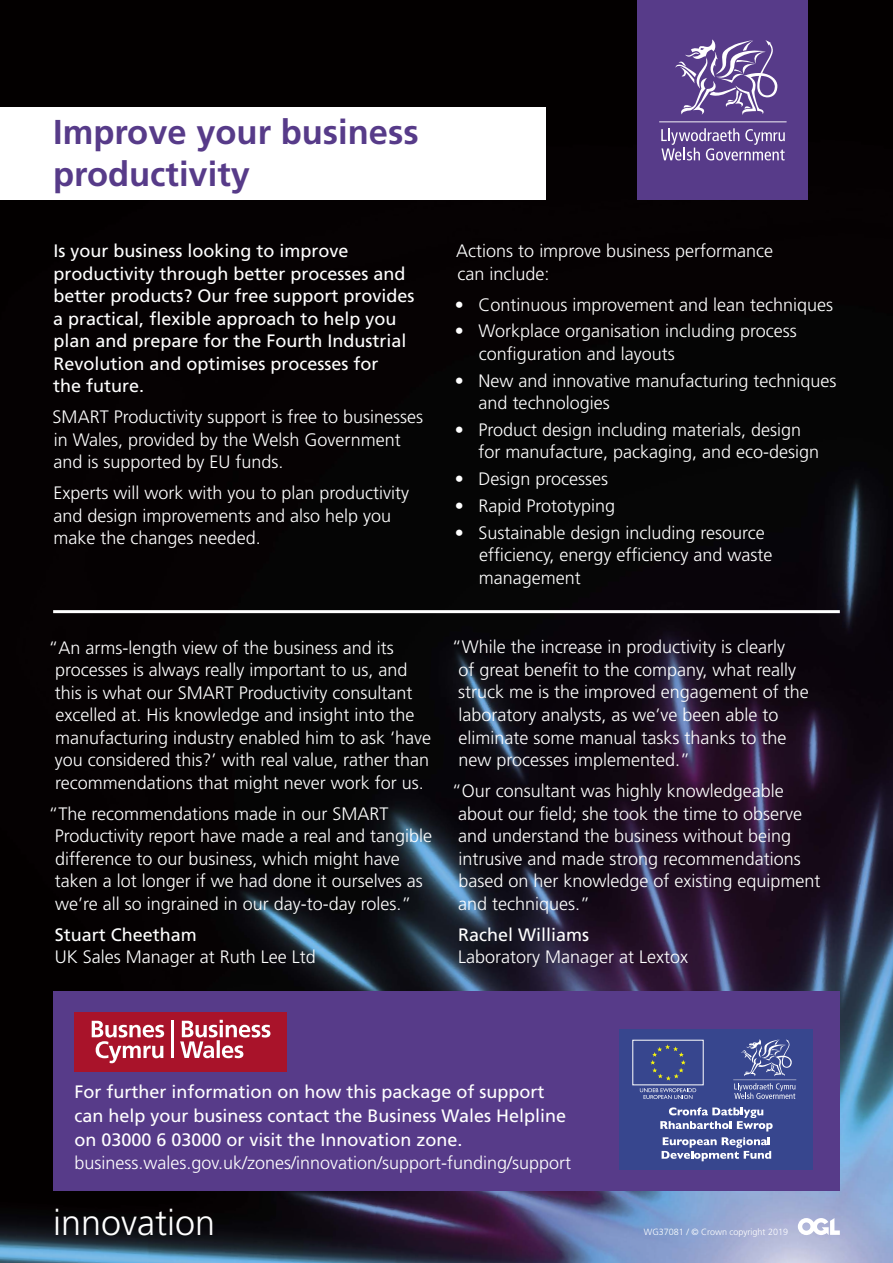
<style>
.page{position:relative;width:893px;height:1263px;background:#fff}
.page>*{position:absolute;margin:0;border:0;box-sizing:border-box;transform-origin:0 0}
.t1{font:300 36px "Frutiger";color:#fff}
.t2{font:700 34.5px/41.4px "Frutiger";color:#573b89}
.t3{font:300 18px/22.5px "Frutiger";color:#fff}
.t4{font:18px/22.5px "Frutiger";color:#fff}
.t5{font:300 9px "Frutiger";color:#fff}
.s1{font-weight:400}
</style>
<div class="page">
<img style="left:0;top:0;width:893px;height:1263px">
<svg style="left:798px;top:1218px;width:42px;height:17px"></svg>
<hr style="left:53px;top:610px;width:787px;height:3px;background:#fff">
<div style="left:638px;top:0;width:170px;height:200px;background:#573b89"></div>
<svg style="left:675px;top:39px;width:102px;height:76px"></svg>
<svg style="left:661px;top:128px;width:124px;height:32px"></svg>
<hr style="left:659px;top:121px;width:128px;height:1px;background:#fff">
<div style="left:53px;top:991px;width:787px;height:200px;background:#573b89"></div>
<div style="left:74px;top:1012px;width:213px;height:59px;background:#a9132a"></div>
<hr style="left:171px;top:1021px;width:3px;height:37px;background:#fff">
<svg style="left:180px;top:1020px;width:90px;height:38px"></svg>
<svg style="left:92px;top:1021px;width:72px;height:42px"></svg>
<div style="left:619px;top:1029px;width:194px;height:140px;background:#37468e"></div>
<svg style="left:733px;top:1039px;width:63px;height:60px"></svg>
<svg style="left:660px;top:1107px;width:113px;height:24px"></svg>
<svg style="left:662px;top:1137px;width:109px;height:24px"></svg>
<svg style="left:650px;top:1044px;width:36px;height:36px"></svg>
<svg style="left:640px;top:1088px;width:56px;height:11px"></svg>
<div style="left:0;top:107px;width:546px;height:93px;background:#fff"></div>
<p class="t2" style="left:53px;top:112px;width:367px">Improve your business productivity</p>
<p class="t4" style="left:53px;top:240px;width:363px">Is your business looking to improve productivity through better processes and better products? Our free support provides a practical, flexible approach to help you plan and prepare for the Fourth Industrial Revolution and optimises processes for</p>
<p class="t4" style="left:53px;top:375px;width:93px">the future.</p>
<p class="t3" style="left:53px;top:406px;width:372px">SMART Productivity support is free to businesses in Wales, provided by the Welsh Government and is supported by EU funds.</p>
<p class="t3" style="left:53px;top:482px;width:357px">Experts will work with you to plan productivity and design improvements and also help you make the changes needed.</p>
<p class="t3" style="left:55px;top:636px;width:378px;text-indent:-6px">“An arms-length view of the business and its processes is always really important to us, and this is what our SMART Productivity consultant excelled at. His knowledge and insight into the manufacturing industry enabled him to ask ‘have you considered this?’ with real value, rather than recommendations that might never work for us.</p>
<p class="t3" style="left:55px;top:802px;width:379px;text-indent:-6px">“The recommendations made in our SMART Productivity report have made a real and tangible difference to our business, which might have taken a lot longer if we had done it ourselves as we’re all so ingrained in our day-to-day roles.”</p>
<p class="t3" style="left:55px;top:923px;width:263px"><span class="s1">Stuart Cheetham<br></span>UK Sales Manager at Ruth Lee Ltd</p>
<p class="t3" style="left:456px;top:240px;width:318px">Actions to improve business performance can include:</p>
<p class="t3" style="left:455px;top:293px;width:380px">• Continuous improvement and lean techniques</p>
<p class="t3" style="left:479px;top:320px;width:319px;text-indent:-24px">• Workplace organisation including process configuration and layouts</p>
<p class="t3" style="left:479px;top:369px;width:359px;text-indent:-24px">• New and innovative manufacturing techniques and technologies</p>
<p class="t3" style="left:478px;top:419px;width:342px;text-indent:-23px">• Product design including materials, design for manufacture, packaging, and eco-design</p>
<p class="t3" style="left:455px;top:468px;width:155px">• Design processes</p>
<p class="t3" style="left:455px;top:495px;width:162px">• Rapid Prototyping</p>
<p class="t3" style="left:479px;top:521px;width:295px;text-indent:-24px">• Sustainable design including resource efficiency, energy efficiency and waste management</p>
<p class="t3" style="left:458px;top:636px;width:352px;text-indent:-6px">“While the increase in productivity is clearly<br>of great benefit to the company, what really struck me is the improved engagement of the laboratory analysts, as we’ve been able to eliminate some manual tasks thanks to the new processes implemented.”</p>
<p class="t3" style="left:458px;top:780px;width:364px;text-indent:-6px">“Our consultant was highly knowledgeable about our field; she took the time to observe and understand the business without being intrusive and made strong recommendations based on her knowledge of existing equipment and techniques.”</p>
<p class="t3" style="left:458px;top:923px;width:232px"><span class="s1">Rachel Williams<br></span>Laboratory Manager at Lextox</p>
<p class="t4" style="left:74px;top:1079px;width:493px;line-height:24px">For further information on how this package of support can help your business contact the Business Wales Helpline on 03000 6 03000 or visit the Innovation zone.</p>
<p class="t3" style="left:74px;top:1152px;width:498px">business.wales.gov.uk/zones/innovation/support-funding/support</p>
<h1 class="t1" style="left:53px;top:1202px;width:164px">innovation</h1>
<p class="t5" style="left:644px;top:1227px;width:146px">WG37081 / © Crown copyright 2019</p>
</div>
